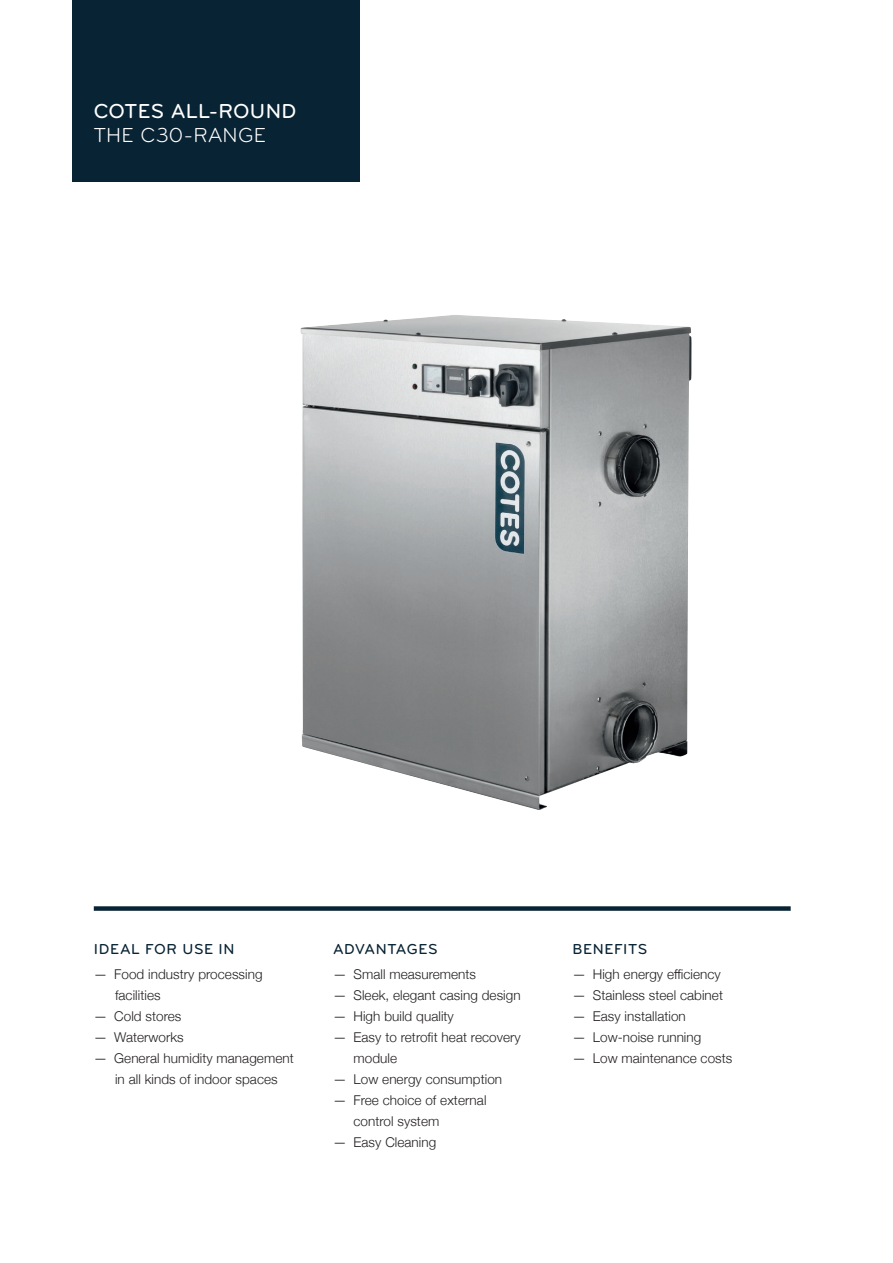
<style>
.page{position:relative;width:893px;height:1263px;background:#fff}
.page>*{position:absolute;margin:0;border:0;box-sizing:border-box;transform-origin:0 0}
.COTES_Headline_14{font:21px "Bryant Medium Alternate";letter-spacing:.01em;color:#fff}
.COTES_Headline_14-2{font:21px "Bryant Regular Alternate";letter-spacing:.01em;color:#fff}
.COTES_Headline_10{font:15px "Bryant Medium Alternate";letter-spacing:.035em;color:#082333}
.COTES_Main_Text_Ligh{font:300 13.5px/21px "Helvetica Neue";letter-spacing:.005em;color:#231f20}
</style>
<div class="page">
<div style="left:94px;top:906px;width:697px;height:5px;background:#082333"></div>
<img style="left:300px;top:315px;width:392px;height:495px">
<div style="left:73px;top:0;width:287px;height:181px;background:#082333"></div>
<p class="COTES_Headline_14" style="left:94px;top:98px;width:204px">COTES ALL-ROUND</p>
<p class="COTES_Headline_14-2" style="left:94px;top:123px;width:174px">THE C30-RANGE</p>
<p class="COTES_Headline_10" style="left:94px;top:939px;width:142px">IDEAL FOR USE IN</p>
<p class="COTES_Main_Text_Ligh" style="left:115px;top:963px;width:149px;text-indent:-21px">— Food industry processing facilities</p>
<p class="COTES_Main_Text_Ligh" style="left:94px;top:1005px;width:89px">— Cold stores</p>
<p class="COTES_Main_Text_Ligh" style="left:94px;top:1026px;width:92px">— Waterworks</p>
<p class="COTES_Main_Text_Ligh" style="left:94px;top:1047px;width:201px;text-align:center">— General humidity management in all kinds of indoor spaces</p>
<p class="COTES_Headline_10" style="left:333px;top:939px;width:106px">ADVANTAGES</p>
<p class="COTES_Main_Text_Ligh" style="left:333px;top:963px;width:145px">— Small measurements</p>
<p class="COTES_Main_Text_Ligh" style="left:333px;top:984px;width:189px">— Sleek, elegant casing design</p>
<p class="COTES_Main_Text_Ligh" style="left:333px;top:1005px;width:122px">— High build quality</p>
<p class="COTES_Main_Text_Ligh" style="left:353px;top:1026px;width:169px;text-indent:-20px">— Easy to retrofit heat recovery module</p>
<p class="COTES_Main_Text_Ligh" style="left:333px;top:1068px;width:171px">— Low energy consumption</p>
<p class="COTES_Main_Text_Ligh" style="left:353px;top:1089px;width:135px;text-indent:-20px">— Free choice of external control system</p>
<p class="COTES_Main_Text_Ligh" style="left:333px;top:1131px;width:105px">— Easy Cleaning</p>
<p class="COTES_Headline_10" style="left:572px;top:939px;width:77px">BENEFITS</p>
<p class="COTES_Main_Text_Ligh" style="left:572px;top:963px;width:150px">— High energy efficiency</p>
<p class="COTES_Main_Text_Ligh" style="left:572px;top:984px;width:152px">— Stainless steel cabinet</p>
<p class="COTES_Main_Text_Ligh" style="left:572px;top:1005px;width:115px">— Easy installation</p>
<p class="COTES_Main_Text_Ligh" style="left:572px;top:1026px;width:130px">— Low-noise running</p>
<p class="COTES_Main_Text_Ligh" style="left:572px;top:1047px;width:162px">— Low maintenance costs</p>
</div>
